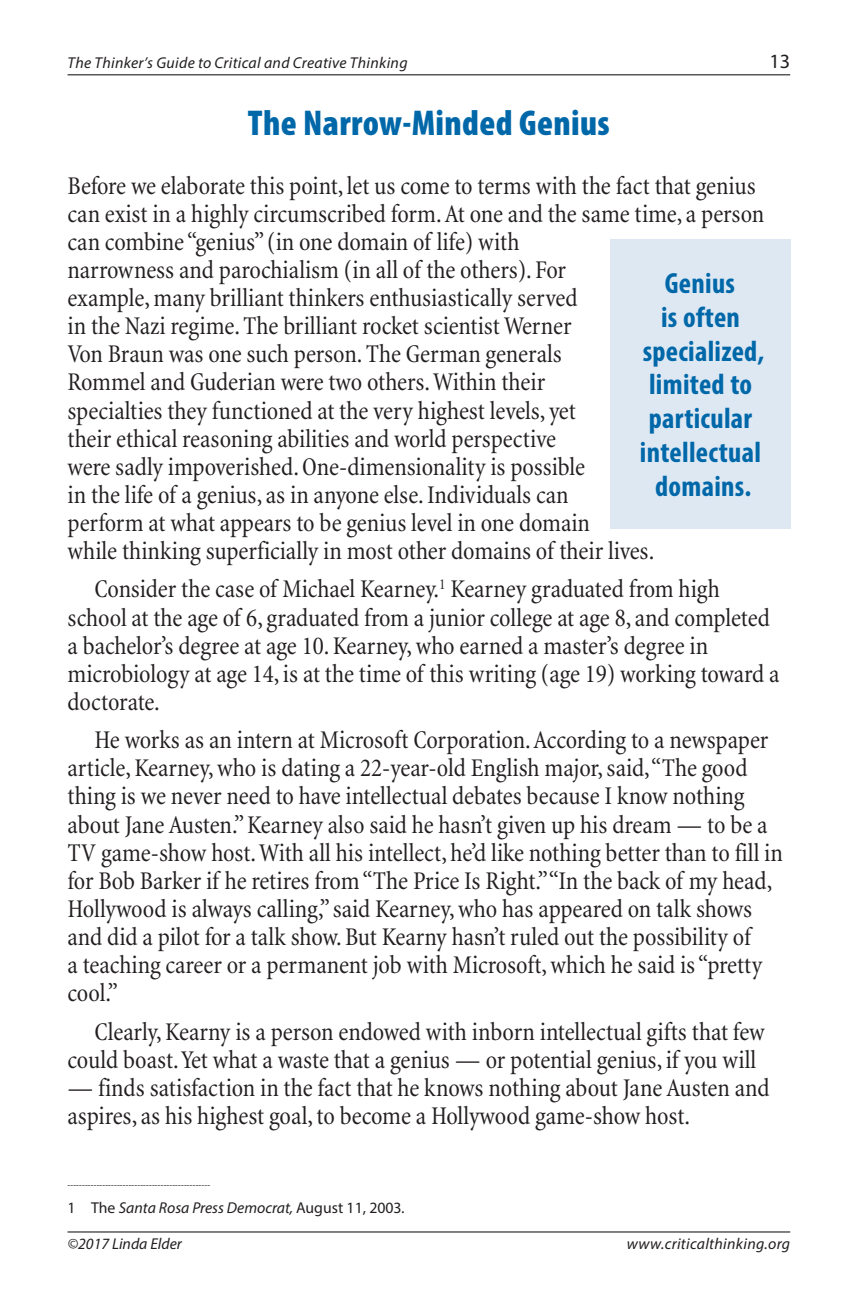
<style>
.page{position:relative;width:851px;height:1296px;background:#fff}
.page>*{position:absolute;margin:0;border:0;box-sizing:border-box;transform-origin:0 0}
.a__Section_title{font:900 condensed 36px "Myriad Pro";letter-spacing:.01em;color:#0068a9}
._2__pull_quote{font:700 condensed 29.25px/33.8px "Myriad Pro";letter-spacing:.01em;color:#0068a9;text-align:center}
._1__Paragraph_text{font:condensed 25.88px/28.1px "Minion";letter-spacing:-.005em;color:#231f20}
._1a__1st_para{font:condensed 25.88px/28.1px "Minion";letter-spacing:-.005em;color:#231f20}
.t1{font:20.25px "Myriad Pro";color:#231f20}
._9__Footnote{font:italic 15.75px "Myriad Pro";letter-spacing:.015em;color:#231f20}
._9__Footnote-2{font:9.22px "Myriad Pro";color:#231f20}
.s1{font-style:normal}
</style>
<div class="page">
<hr style="left:68px;top:1231px;width:722px;height:2px;background:#231f20">
<hr style="left:68px;top:74px;width:722px;height:1px;background:#231f20">
<div style="left:610px;top:239px;width:180px;height:289px;background:#dee8f3"></div>
<p class="_9__Footnote" style="left:68px;top:52px;width:341px">The Thinker’s Guide to Critical and Creative Thinking</p>
<p class="t1" style="left:769px;top:48px;width:22px">13</p>
<p class="a__Section_title" style="left:248px;top:100px;width:363px">The Narrow-Minded Genius</p>
<p class="_1a__1st_para" style="left:68px;top:172px;width:698px">Before we elaborate this point, let us come to terms with the fact that genius can exist in a highly circumscribed form. At one and the same time, a person can combine “genius” (in one domain of life) with<br>narrowness and parochialism (in all of the others). For<br>example, many brilliant thinkers enthusiastically served<br>in the Nazi regime. The brilliant rocket scientist Werner<br>Von Braun was one such person. The German generals<br>Rommel and Guderian were two others. Within their<br>specialties they functioned at the very highest levels, yet<br>their ethical reasoning abilities and world perspective<br>were sadly impoverished. One-dimensionality is possible<br>in the life of a genius, as in anyone else. Individuals can<br>perform at what appears to be genius level in one domain<br>while thinking superficially in most other domains of their lives.</p>
<p class="_1__Paragraph_text" style="left:68px;top:576px;width:713px;text-indent:27px">Consider the case of Michael Kearney.<sup>1</sup> Kearney graduated from high school at the age of 6, graduated from a junior college at age 8, and completed a bachelor’s degree at age 10. Kearney, who earned a master’s degree in microbiology at age 14, is at the time of this writing (age 19) working toward a doctorate.</p>
<p class="_1__Paragraph_text" style="left:68px;top:727px;width:717px;text-indent:27px">He works as an intern at Microsoft Corporation. According to a newspaper article, Kearney, who is dating a 22-year-old English major, said, “The good thing is we never need to have intellectual debates because I know nothing about Jane Austen.” Kearney also said he hasn’t given up his dream — to be a TV game-show host. With all his intellect, he’d like nothing better than to fill in for Bob Barker if he retires from “The Price Is Right.” “In the back of my head, Hollywood is always calling,” said Kearney, who has appeared on talk shows and did a pilot for a talk show. But Kearny hasn’t ruled out the possibility of<br>a teaching career or a permanent job with Microsoft, which he said is “pretty cool.”</p>
<p class="_1__Paragraph_text" style="left:68px;top:1018px;width:698px;text-indent:27px">Clearly, Kearny is a person endowed with inborn intellectual gifts that few could boast. Yet what a waste that a genius — or potential genius, if you will</p>
<p class="_1__Paragraph_text" style="left:68px;top:1074px;width:703px">— finds satisfaction in the fact that he knows nothing about Jane Austen and aspires, as his highest goal, to become a Hollywood game-show host.</p>
<p class="_2__pull_quote" style="left:640px;top:266px;width:126px">Genius<br>is often specialized, limited to particular intellectual domains.</p>
<p class="_9__Footnote-2" style="left:68px;top:1179px;width:144px">-------------------------------------------------</p>
<p class="_9__Footnote" style="left:68px;top:1198px;width:339px"><span class="s1">1 The</span> Santa Rosa Press Democrat, <span class="s1">August 11, 2003</span>.</p>
<p class="_9__Footnote" style="left:68px;top:1234px;width:116px">©2017 Linda Elder</p>
<p class="_9__Footnote" style="left:627px;top:1234px;width:165px">www.criticalthinking.org</p>
</div>
